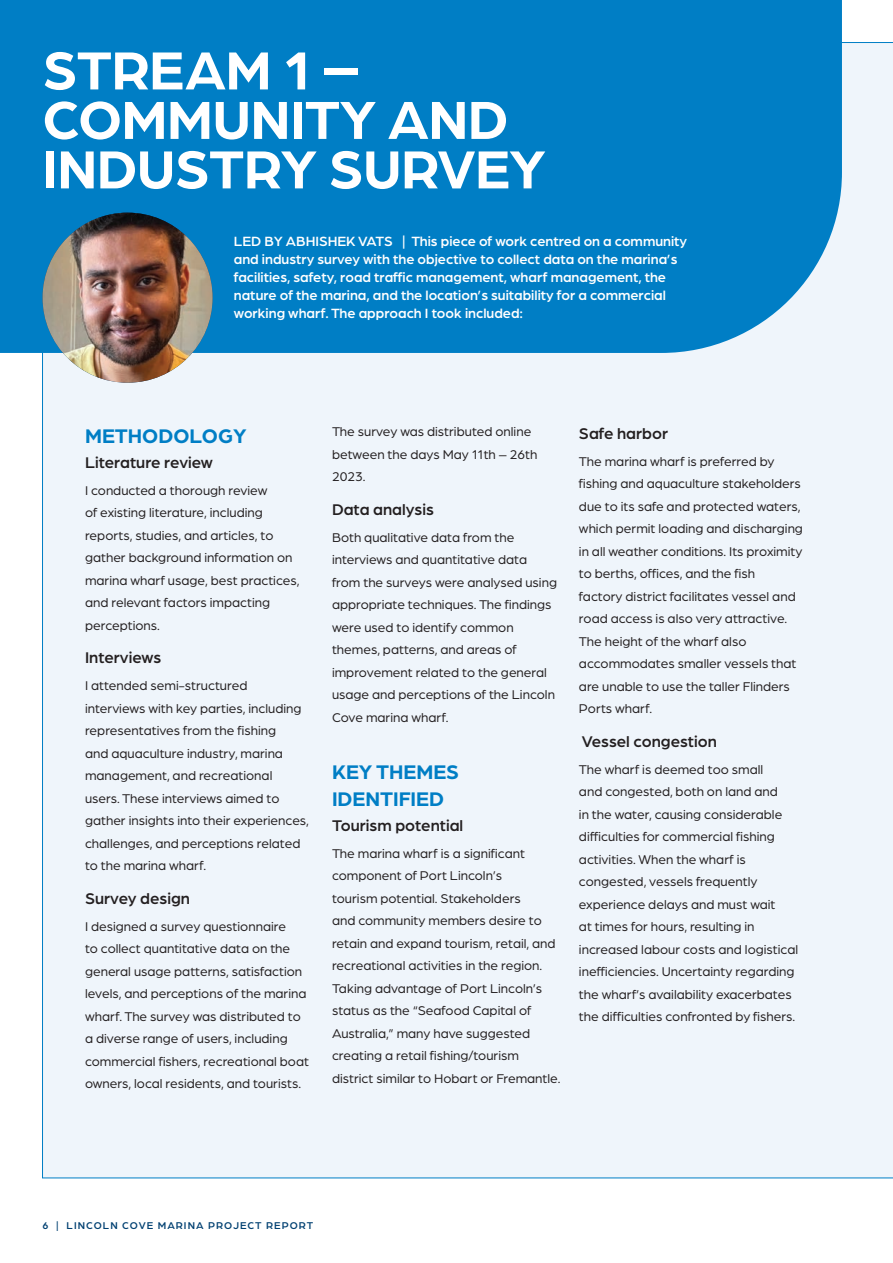
<style>
.page{position:relative;width:893px;height:1263px;background:#fff}
.page>*{position:absolute;margin:0;border:0;box-sizing:border-box;transform-origin:0 0}
.t1{font:700 57px/49.5px "Arboria";letter-spacing:-.01em;color:#fff}
.t2{font:700 21px/27px "Arboria";color:#007ec5}
.t3{font:500 16.5px "Arboria";color:#231f20}
.t4{font:500 14.25px/18px "Arboria";color:#fff}
.t5{font:13.5px/22.5px "Arboria";color:#231f20}
.t6{font:500 10.5px "Arboria";letter-spacing:.1em;color:#004071}
</style>
<div class="page">
<div style="left:42px;top:42px;width:851px;height:1136px;background:#eff5fb"></div>
<div style="left:0;top:0;width:842px;height:353px;background:#007ec5"></div>
<img style="left:43px;top:213px;width:170px;height:170px;border-radius:85px">
<h1 class="t1" style="left:43px;top:42px;width:505px">STREAM 1 –<br>COMMUNITY AND<br>INDUSTRY SURVEY</h1>
<p class="t4" style="left:234px;top:231px;width:455px">LED BY ABHISHEK VATS | This piece of work centred on a community and industry survey with the objective to collect data on the marina’s facilities, safety, road traffic management, wharf management, the nature of the marina, and the location’s suitability for a commercial working wharf. The approach I took included:</p>
<h2 class="t2" style="left:85px;top:421px;width:163px">METHODOLOGY</h2>
<p class="t3" style="left:85px;top:451px;width:129px">Literature review</p>
<p class="t5" style="left:85px;top:478px;width:216px">I conducted a thorough review<br>of existing literature, including reports, studies, and articles, to gather background information on marina wharf usage, best practices, and relevant factors impacting perceptions.</p>
<p class="t3" style="left:85px;top:647px;width:78px">Interviews</p>
<p class="t5" style="left:85px;top:674px;width:226px">I attended semi-structured interviews with key parties, including representatives from the fishing<br>and aquaculture industry, marina management, and recreational users. These interviews aimed to gather insights into their experiences, challenges, and perceptions related to the marina wharf.</p>
<p class="t3" style="left:85px;top:887px;width:106px">Survey design</p>
<p class="t5" style="left:85px;top:914px;width:225px">I designed a survey questionnaire<br>to collect quantitative data on the general usage patterns, satisfaction levels, and perceptions of the marina wharf. The survey was distributed to a diverse range of users, including commercial fishers, recreational boat owners, local residents, and tourists.</p>
<p class="t5" style="left:332px;top:420px;width:207px">The survey was distributed online between the days May 11th – 26th<br>2023.</p>
<p class="t3" style="left:332px;top:498px;width:103px">Data analysis</p>
<p class="t5" style="left:332px;top:526px;width:227px">Both qualitative data from the interviews and quantitative data from the surveys were analysed using appropriate techniques. The findings were used to identify common themes, patterns, and areas of improvement related to the general usage and perceptions of the Lincoln<br>Cove marina wharf.</p>
<h2 class="t2" style="left:332px;top:757px;width:129px">KEY THEMES<br>IDENTIFIED</h2>
<p class="t3" style="left:332px;top:814px;width:133px">Tourism potential</p>
<p class="t5" style="left:332px;top:841px;width:230px">The marina wharf is a significant component of Port Lincoln’s<br>tourism potential. Stakeholders<br>and community members desire to retain and expand tourism, retail, and recreational activities in the region.<br>Taking advantage of Port Lincoln’s status as the “Seafood Capital of Australia,” many have suggested creating a retail fishing/tourism district similar to Hobart or Fremantle.</p>
<p class="t3" style="left:579px;top:422px;width:91px">Safe harbor</p>
<p class="t5" style="left:579px;top:449px;width:226px">The marina wharf is preferred by fishing and aquaculture stakeholders due to its safe and protected waters, which permit loading and discharging in all weather conditions. Its proximity to berths, offices, and the fish<br>factory district facilitates vessel and road access is also very attractive.<br>The height of the wharf also accommodates smaller vessels that are unable to use the taller Flinders Ports wharf.</p>
<p class="t3" style="left:582px;top:730px;width:136px">Vessel congestion</p>
<p class="t5" style="left:579px;top:757px;width:221px">The wharf is deemed too small<br>and congested, both on land and<br>in the water, causing considerable difficulties for commercial fishing activities. When the wharf is congested, vessels frequently experience delays and must wait<br>at times for hours, resulting in increased labour costs and logistical inefficiencies. Uncertainty regarding the wharf’s availability exacerbates the difficulties confronted by fishers.</p>
<p class="t6" style="left:43px;top:1218px;width:272px">6 | LINCOLN COVE MARINA PROJECT REPORT</p>
</div>
